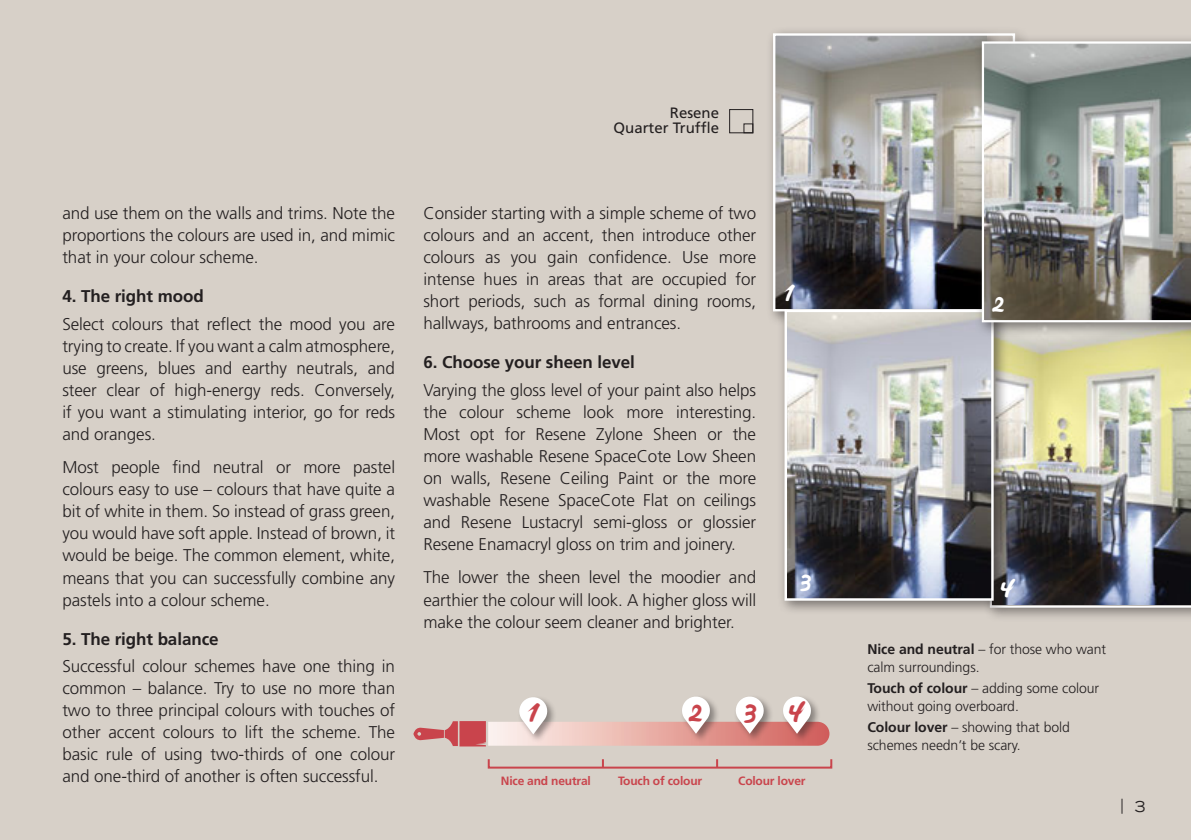
<style>
.page{position:relative;width:1191px;height:840px;background:#fff}
.page>*{position:absolute;margin:0;border:0;box-sizing:border-box;transform-origin:0 0}
.Heading{font:36px "James Paul";color:#c9444c}
.Heading-2{font:32px "James Paul";color:#fff}
.A_body{font:300 17px/22px "Frutiger";letter-spacing:-.005em;color:#231f20;text-align:justify}
.Subhead{font:700 17px "Frutiger";letter-spacing:-.005em;color:#231f20}
.Swatch_text__right{font:15px/15px "Frutiger";color:#231f20;text-align:right}
.t1{font:expanded 15px "Trade Gothic LH";color:#231f20}
.t2{font:300 14px/18px "Frutiger";letter-spacing:-.005em;color:#231f20}
.A_body-2{font:700 12px "Frutiger";letter-spacing:-.015em;color:#c9444c}
.s1{font-weight:700}
</style>
<div class="page">
<div style="left:0;top:0;width:1191px;height:839px;background:#d7d0c8"></div>
<div style="left:488px;top:757px;width:344px;height:11px;border:2px solid #c9444c"></div>
<svg style="left:716px;top:758px;width:2px;height:9px"></svg>
<svg style="left:602px;top:758px;width:2px;height:9px"></svg>
<svg style="left:413px;top:696px;width:416px;height:50px"></svg>
<div style="left:766px;top:26px;width:263px;height:300px;background:#231f20;opacity:.55"></div>
<img style="left:776px;top:36px;width:198px;height:272px">
<div style="left:773px;top:33px;width:242px;height:278px;border:2px solid #fff"></div>
<div style="left:982px;top:309px;width:209px;height:313px;background:#231f20;opacity:.55"></div>
<img style="left:1008px;top:337px;width:183px;height:270px">
<div style="left:777px;top:302px;width:231px;height:313px;background:#231f20;opacity:.55"></div>
<img style="left:787px;top:312px;width:203px;height:285px">
<div style="left:784px;top:309px;width:209px;height:291px;border:2px solid #fff"></div>
<div style="left:974px;top:34px;width:217px;height:303px;background:#231f20;opacity:.55"></div>
<svg style="left:981px;top:41px;width:210px;height:281px;background:#8d908b"></svg>
<div style="left:729px;top:109px;width:24px;height:24px;border:1px solid #231f20"></div>
<div style="left:743px;top:123px;width:10px;height:10px;border:1px solid #231f20"></div>
<p class="A_body" style="left:62px;top:202px;width:334px">and use them on the walls and trims. Note the proportions the colours are used in, and mimic that in your colour scheme.</p>
<p class="Subhead" style="left:62px;top:286px;width:143px">4. The right mood</p>
<p class="A_body" style="left:62px;top:313px;width:334px">Select colours that reflect the mood you are trying to create. If you want a calm atmosphere, use greens, blues and earthy neutrals, and steer clear of high-energy reds. Conversely, if you want a stimulating interior, go for reds and oranges.</p>
<p class="A_body" style="left:62px;top:456px;width:334px">Most people find neutral or more pastel colours easy to use – colours that have quite a bit of white in them. So instead of grass green, you would have soft apple. Instead of brown, it would be beige. The common element, white, means that you can successfully combine any pastels into a colour scheme.</p>
<p class="Subhead" style="left:62px;top:628px;width:158px">5. The right balance</p>
<p class="A_body" style="left:62px;top:655px;width:334px">Successful colour schemes have one thing in common – balance. Try to use no more than two to three principal colours with touches of other accent colours to lift the scheme. The basic rule of using two-thirds of one colour and one-third of another is often successful.</p>
<p class="Swatch_text__right" style="left:613px;top:105px;width:107px">Resene<br>Quarter Truffle</p>
<p class="A_body" style="left:423px;top:202px;width:334px">Consider starting with a simple scheme of two colours and an accent, then introduce other colours as you gain confidence. Use more intense hues in areas that are occupied for short periods, such as formal dining rooms, hallways, bathrooms and entrances.</p>
<p class="Subhead" style="left:423px;top:352px;width:213px">6. Choose your sheen level</p>
<p class="A_body" style="left:423px;top:379px;width:334px">Varying the gloss level of your paint also helps the colour scheme look more interesting.<br>Most opt for Resene Zylone Sheen or the more washable Resene SpaceCote Low Sheen on walls, Resene Ceiling Paint or the more washable Resene SpaceCote Flat on ceilings and Resene Lustacryl semi-gloss or glossier Resene Enamacryl gloss on trim and joinery.</p>
<p class="A_body" style="left:423px;top:566px;width:334px">The lower the sheen level the moodier and earthier the colour will look. A higher gloss will make the colour seem cleaner and brighter.</p>
<p class="Heading-2" style="left:784px;top:274px;width:11px">1</p>
<p class="Heading-2" style="left:991px;top:285px;width:15px">2</p>
<p class="Heading-2" style="left:798px;top:564px;width:14px">3</p>
<p class="Heading-2" style="left:999px;top:570px;width:16px">4</p>
<p class="Heading" style="left:528px;top:692px;width:12px">1</p>
<p class="Heading" style="left:687px;top:691px;width:16px">2</p>
<p class="Heading" style="left:742px;top:691px;width:16px">3</p>
<p class="Heading" style="left:787px;top:691px;width:17px">4</p>
<p class="A_body-2" style="left:501px;top:773px;width:91px">Nice and neutral</p>
<p class="A_body-2" style="left:618px;top:773px;width:86px">Touch of colour</p>
<p class="A_body-2" style="left:738px;top:773px;width:69px">Colour lover</p>
<p class="t2" style="left:867px;top:640px;width:240px"><span class="s1">Nice and neutral</span> – for those who want calm surroundings.</p>
<p class="t2" style="left:867px;top:679px;width:233px"><span class="s1">Touch of colour</span> – adding some colour without going overboard.</p>
<p class="t2" style="left:867px;top:717px;width:204px"><span class="s1">Colour lover</span> – showing that bold schemes needn’t be scary.</p>
<p class="t1" style="left:1120px;top:795px;width:26px">| 3</p>
</div>
